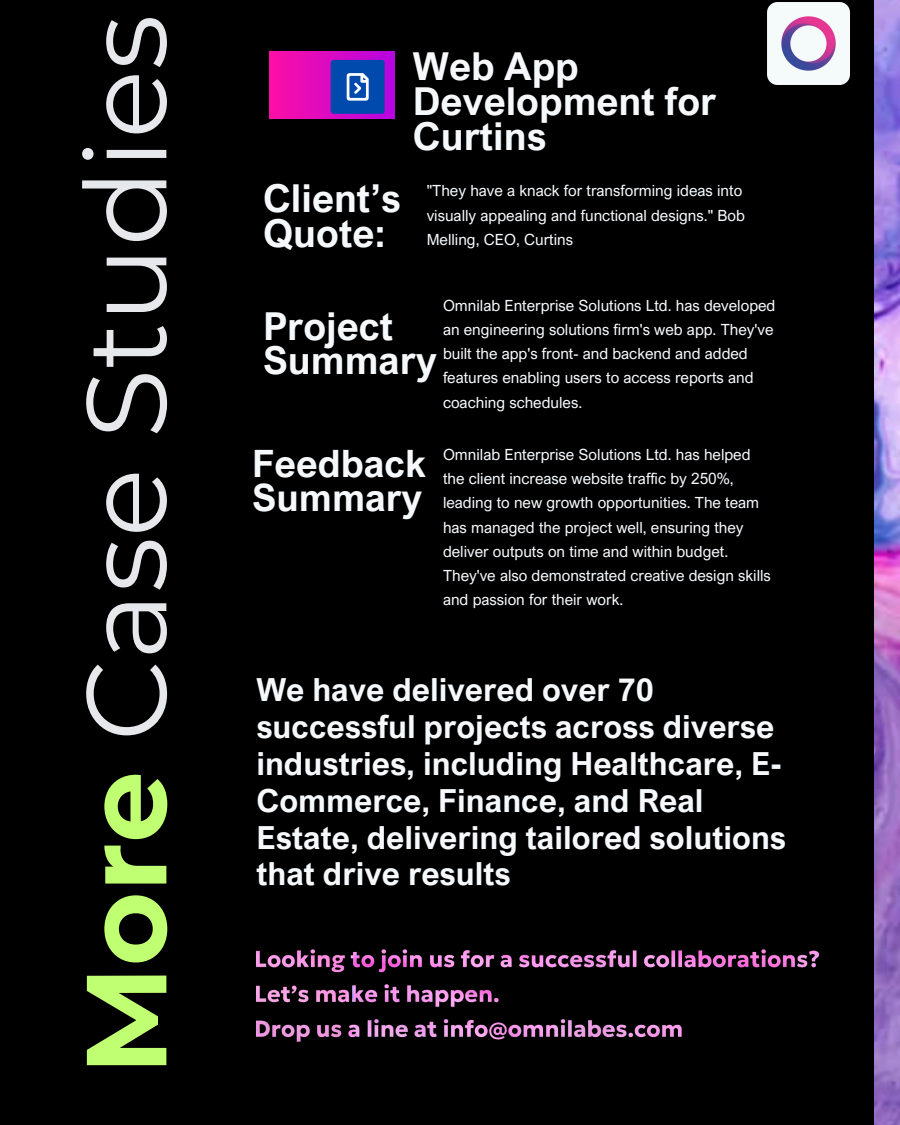
<style>
.page{position:relative;width:900px;height:1125px;background:#000}
.page>*{position:absolute;margin:0;border:0;box-sizing:border-box;transform-origin:0 0}
.t1{font:113.6px "Montserrat";color:#e7e8ec}
.t2{font:700 38.5px/34.7px "Arial Nova";color:#f6f9fc}
.t3{font:700 37.7px/34.1px "Arial Nova";color:#f6f9fc}
.t4{font:700 31.8px/36.9px "Arial Nova";color:#f6f9fc}
.t5{font:15.4px/24.2px "Arial Nova";color:#f6f9fc}
.s1{font-weight:700;color:#c1ff72}
</style>
<div class="page">
<div style="left:269px;top:51px;width:126px;height:67px;background:linear-gradient(to right,#fc0fa4,#b305e0)"></div>
<svg style="left:331px;top:60px;width:54px;height:54px;background:#1b5bb5"></svg>
<img style="left:874px;top:0;width:26px;height:1125px">
<img style="left:256px;top:950px;width:562px;height:92px">
<img style="left:768px;top:3px;width:81px;height:82px">
<h2 class="t1" style="left:56px;top:1075px;width:1062px;rotate:-90deg"><span class="s1">More</span> Case Studies</h2>
<p class="t2" style="left:263px;top:180px;width:139px">Client’s<br>Quote:</p>
<h2 class="t2" style="left:413px;top:48px;width:305px">Web App<br>Development for<br>Curtins</h2>
<p class="t5" style="left:427px;top:178px;width:320px">"They have a knack for transforming ideas into visually appealing and functional designs." Bob<br>Melling, CEO, Curtins</p>
<p class="t5" style="left:443px;top:293px;width:334px">Omnilab Enterprise Solutions Ltd. has developed an engineering solutions firm's web app. They've built the app's front- and backend and added features enabling users to access reports and coaching schedules.</p>
<h2 class="t2" style="left:263px;top:308px;width:176px">Project<br>Summary</h2>
<h3 class="t3" style="left:252px;top:445px;width:176px">Feedback<br>Summary</h3>
<p class="t5" style="left:443px;top:442px;width:329px">Omnilab Enterprise Solutions Ltd. has helped the client increase website traffic by 250%, leading to new growth opportunities. The team has managed the project well, ensuring they deliver outputs on time and within budget.<br>They've also demonstrated creative design skills and passion for their work.</p>
<p class="t4" style="left:256px;top:670px;width:531px">We have delivered over 70 successful projects across diverse industries, including Healthcare, E-<br>Commerce, Finance, and Real<br>Estate, delivering tailored solutions that drive results</p>
</div>
